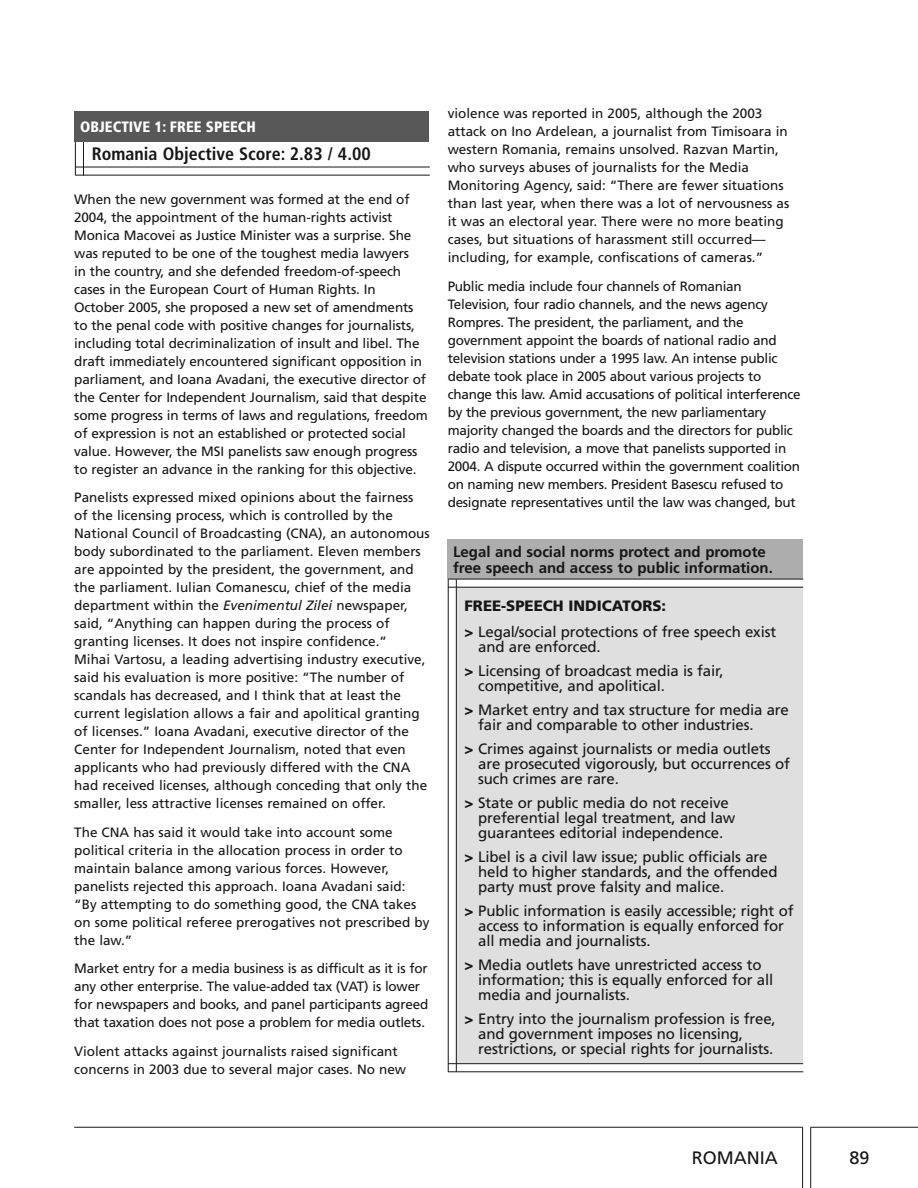
<style>
.page{position:relative;width:918px;height:1188px;background:#fff}
.page>*{position:absolute;margin:0;border:0;box-sizing:border-box;transform-origin:0 0}
.t1{font:700 condensed 18px "Frutiger";color:#161616}
.t2{font:18px "Frutiger";color:#161616}
.t3{font:15px/15px "Frutiger";letter-spacing:-.01em;color:#161616}
.t4{font:700 15px/16.5px "Frutiger";color:#161616}
.t5{font:900 condensed 15px "Frutiger";color:#fff}
.t6{font:13.5px/18px "Frutiger";color:#161616}
.t7{font:13.5px/18px "Frutiger";letter-spacing:-.02em;color:#161616}
.s1{font-style:italic}
.s2{font-weight:900}
</style>
<div class="page">
<hr style="left:76px;top:167px;width:354px;height:1px;background:#161616">
<hr style="left:76px;top:175px;width:354px;height:1px;background:#161616">
<hr style="left:83px;top:139px;width:1px;height:36px;background:#161616">
<hr style="left:75px;top:139px;width:1px;height:36px;background:#161616">
<div style="left:74px;top:111px;width:355px;height:31px;background:#585858"></div>
<div style="left:456px;top:587px;width:347px;height:476px;background:#dfdfdf"></div>
<div style="left:448px;top:539px;width:355px;height:40px;background:#adadad"></div>
<hr style="left:448px;top:579px;width:355px;height:1px;background:#161616">
<hr style="left:448px;top:587px;width:355px;height:1px;background:#161616">
<hr style="left:448px;top:1063px;width:355px;height:1px;background:#161616">
<hr style="left:448px;top:1071px;width:355px;height:1px;background:#161616">
<hr style="left:456px;top:579px;width:1px;height:493px;background:#161616">
<hr style="left:448px;top:579px;width:1px;height:493px;background:#161616">
<hr style="left:810px;top:1127px;width:1px;height:61px;background:#161616">
<hr style="left:811px;top:1127px;width:107px;height:1px;background:#161616">
<hr style="left:74px;top:1127px;width:729px;height:1px;background:#161616">
<hr style="left:802px;top:1127px;width:1px;height:61px;background:#161616">
<p class="t5" style="left:80px;top:121px;width:177px">OBJECTIVE 1: FREE SPEECH</p>
<h1 class="t1" style="left:92px;top:147px;width:280px">Romania Objective Score: 2.83 / 4.00</h1>
<p class="t6" style="left:74px;top:191px;width:355px">When the new government was formed at the end of 2004, the appointment of the human-rights activist Monica Macovei as Justice Minister was a surprise. She was reputed to be one of the toughest media lawyers<br>in the country, and she defended freedom-of-speech cases in the European Court of Human Rights. In October 2005, she proposed a new set of amendments to the penal code with positive changes for journalists, including total decriminalization of insult and libel. The draft immediately encountered significant opposition in parliament, and Ioana Avadani, the executive director of the Center for Independent Journalism, said that despite some progress in terms of laws and regulations, freedom of expression is not an established or protected social value. However, the MSI panelists saw enough progress to register an advance in the ranking for this objective.</p>
<p class="t6" style="left:74px;top:490px;width:357px">Panelists expressed mixed opinions about the fairness of the licensing process, which is controlled by the National Council of Broadcasting (CNA), an autonomous body subordinated to the parliament. Eleven members are appointed by the president, the government, and the parliament. Iulian Comanescu, chief of the media department within the <span class="s1">Evenimentul Zilei</span> newspaper, said, “Anything can happen during the process of granting licenses. It does not inspire confidence.”<br>Mihai Vartosu, a leading advertising industry executive, said his evaluation is more positive: “The number of scandals has decreased, and I think that at least the current legislation allows a fair and apolitical granting of licenses.” Ioana Avadani, executive director of the Center for Independent Journalism, noted that even applicants who had previously differed with the CNA had received licenses, although conceding that only the smaller, less attractive licenses remained on offer.</p>
<p class="t6" style="left:74px;top:824px;width:357px">The CNA has said it would take into account some political criteria in the allocation process in order to maintain balance among various forces. However, panelists rejected this approach. Ioana Avadani said: “By attempting to do something good, the CNA takes on some political referee prerogatives not prescribed by the law.”</p>
<p class="t6" style="left:74px;top:961px;width:356px">Market entry for a media business is as difficult as it is for any other enterprise. The value-added tax (VAT) is lower for newspapers and books, and panel participants agreed that taxation does not pose a problem for media outlets.</p>
<p class="t6" style="left:74px;top:1043px;width:333px">Violent attacks against journalists raised significant concerns in 2003 due to several major cases. No new</p>
<p class="t6" style="left:448px;top:106px;width:343px">violence was reported in 2005, although the 2003 attack on Ino Ardelean, a journalist from Timisoara in western Romania, remains unsolved. Razvan Martin, who surveys abuses of journalists for the Media Monitoring Agency, said: “There are fewer situations than last year, when there was a lot of nervousness as it was an electoral year. There were no more beating cases, but situations of harassment still occurred— including, for example, confiscations of cameras.”</p>
<p class="t7" style="left:448px;top:278px;width:355px">Public media include four channels of Romanian Television, four radio channels, and the news agency Rompres. The president, the parliament, and the government appoint the boards of national radio and television stations under a 1995 law. An intense public debate took place in 2005 about various projects to change this law. Amid accusations of political interference by the previous government, the new parliamentary majority changed the boards and the directors for public radio and television, a move that panelists supported in 2004. A dispute occurred within the government coalition on naming new members. President Basescu refused to designate representatives until the law was changed, but</p>
<p class="t4" style="left:453px;top:544px;width:321px">Legal and social norms protect and promote free speech and access to public information.</p>
<p class="t3" style="left:465px;top:594px;width:313px;line-height:25.8px"><span class="s2">FREE-SPEECH INDICATORS:<br>&gt;</span> Legal/social protections of free speech exist</p>
<p class="t3" style="left:465px;top:636px;width:260px;line-height:24px;text-indent:14px">and are enforced.<br><span class="s2">&gt;</span> Licensing of broadcast media is fair,</p>
<p class="t3" style="left:465px;top:675px;width:326px;line-height:24px;text-indent:14px">competitive, and apolitical.<br><span class="s2">&gt;</span> Market entry and tax structure for media are</p>
<p class="t3" style="left:465px;top:714px;width:308px;line-height:24px;text-align:center">fair and comparable to other industries.<br><span class="s2">&gt;</span> Crimes against journalists or media outlets</p>
<p class="t3" style="left:478px;top:758px;width:313px">are prosecuted vigorously, but occurrences of such crimes are rare.</p>
<p class="t3" style="left:478px;top:797px;width:259px;text-indent:-14px"><span class="s2">&gt;</span> State or public media do not receive pre fer ential legal treatment, and law guarantees editorial independence.</p>
<p class="t3" style="left:478px;top:851px;width:301px;text-indent:-14px"><span class="s2">&gt;</span> Libel is a civil law issue; public officials are held to higher standards, and the offended party must prove falsity and malice.</p>
<p class="t3" style="left:478px;top:905px;width:317px;text-indent:-14px"><span class="s2">&gt;</span> Public information is easily accessible; right of access to information is equally enforced for all media and journalists.</p>
<p class="t3" style="left:478px;top:959px;width:297px;text-indent:-14px"><span class="s2">&gt;</span> Media outlets have unrestricted access to information; this is equally enforced for all media and journalists.</p>
<p class="t3" style="left:478px;top:1013px;width:299px;text-indent:-14px"><span class="s2">&gt;</span> Entry into the journalism profession is free, and government imposes no licensing, restrictions, or special rights for journalists.</p>
<h1 class="t2" style="left:692px;top:1150px;width:87px">ROMANIA</h1>
<h1 class="t2" style="left:850px;top:1150px;width:22px">89</h1>
</div>
